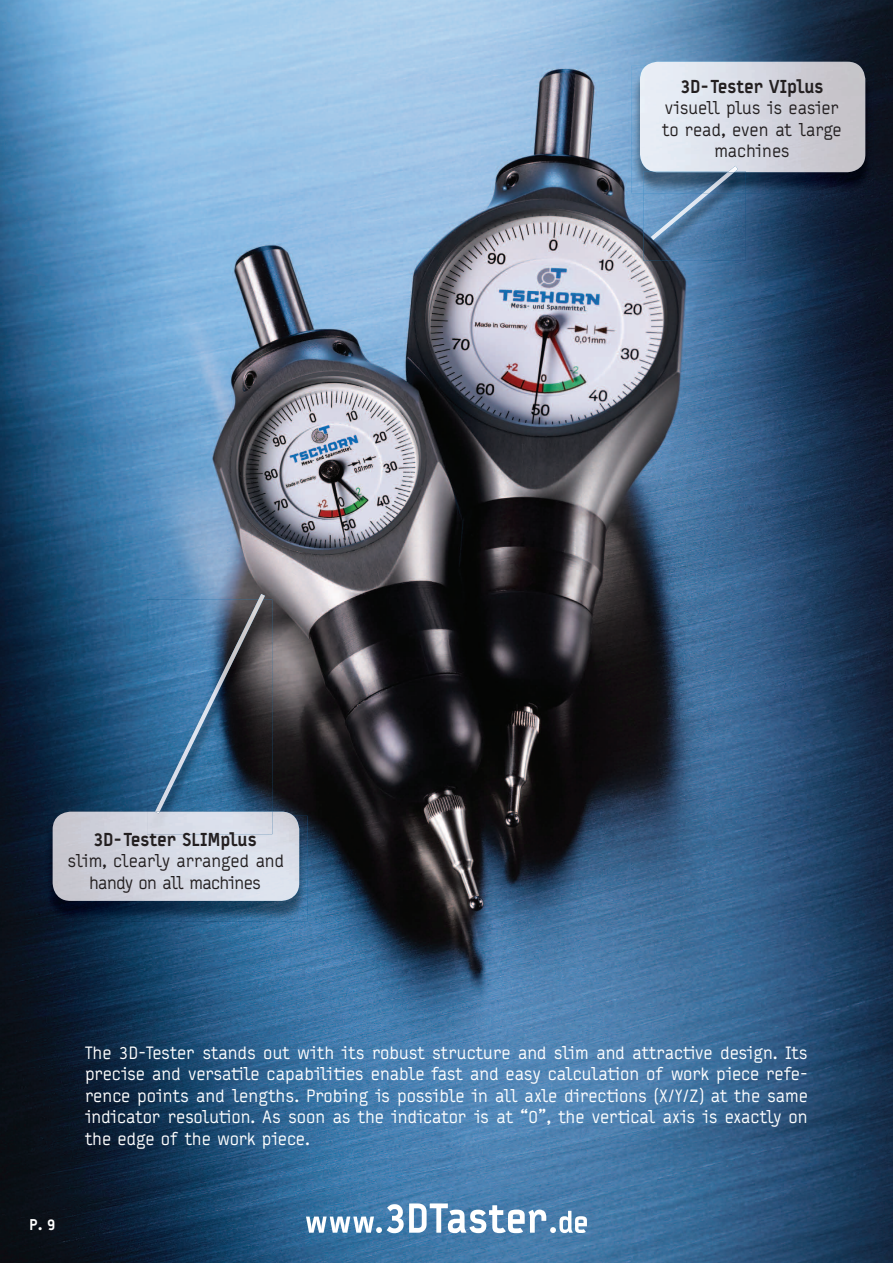
<style>
.page{position:relative;width:893px;height:1263px;background:#fff}
.page>*{position:absolute;margin:0;border:0;box-sizing:border-box;transform-origin:0 0}
.t1{font:18px/21.6px "Typestar";letter-spacing:-.015em;color:#fff;text-align:justify}
.t2{font:18px/21.6px "Typestar";letter-spacing:-.025em;color:#231f20;text-align:center}
.t3{font:900 18px "Typestar";letter-spacing:-.015em;color:#231f20}
.t4{font:900 15px "Typestar";color:#fff}
</style>
<div class="page">
<img style="left:0;top:0;width:893px;height:1263px">
<svg style="left:306px;top:1203px;width:281px;height:30px"></svg>
<img style="left:631px;top:66px;width:242px;height:127px">
<img style="left:640px;top:62px;width:225px;height:110px">
<img style="left:643px;top:171px;width:103px;height:90px">
<img style="left:652px;top:171px;width:94px;height:1px">
<svg style="left:728px;top:166px;width:10px;height:6px"></svg>
<img style="left:651px;top:193px;width:58px;height:47px">
<img style="left:703px;top:172px;width:31px;height:21px">
<img style="left:147px;top:599px;width:125px;height:213px">
<img style="left:155px;top:594px;width:110px;height:218px">
<img style="left:44px;top:816px;width:264px;height:105px">
<img style="left:53px;top:812px;width:246px;height:89px">
<p class="t3" style="left:680px;top:75px;width:145px">3D-Tester VIplus</p>
<p class="t2" style="left:662px;top:97px;width:181px">visuell plus is easier to read, even at large machines</p>
<p class="t3" style="left:93px;top:828px;width:165px">3D-Tester SLIMplus</p>
<p class="t2" style="left:68px;top:850px;width:218px">slim, clearly arranged and handy on all machines</p>
<p class="t4" style="left:29px;top:1215px;width:28px">P. 9</p>
<p class="t1" style="left:85px;top:1042px;width:724px">The 3D-Tester stands out with its robust structure and slim and attractive design. Its precise and versatile capabilities enable fast and easy calculation of work piece refe&shy;rence points and lengths. Probing is possible in all axle directions (X/Y/Z) at the same indicator resolution. As soon as the indicator is at “0”, the vertical axis is exactly on the edge of the work piece.</p>
</div>
